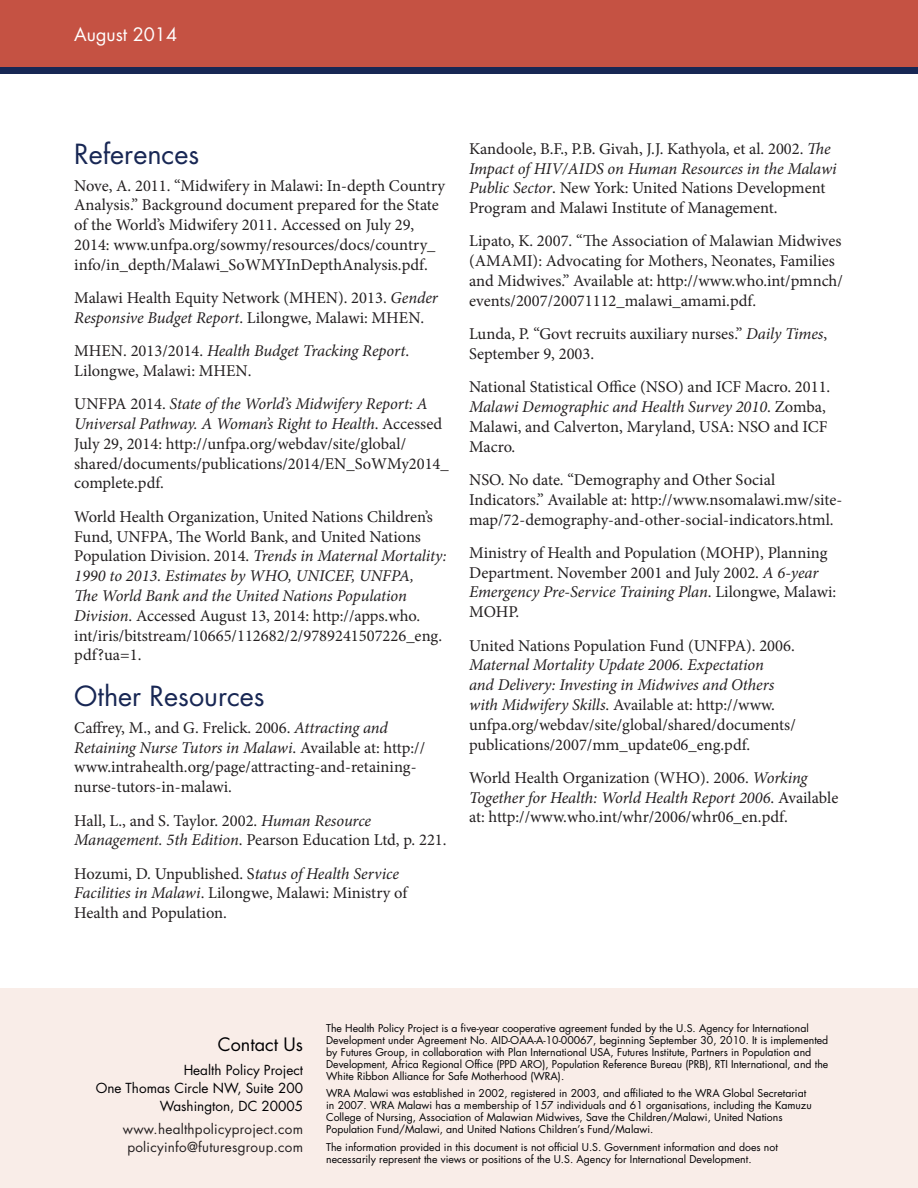
<style>
.page{position:relative;width:918px;height:1188px;background:#fff}
.page>*{position:absolute;margin:0;border:0;box-sizing:border-box;transform-origin:0 0}
.Heading_1{font:27px "Futura Std";color:#182754}
.t1{font:18px "Futura Std";color:#fff}
.Contact_Heading{font:18px "Futura Std";color:#000002}
.Body{font:16.5px/19.8px "Minion Pro";color:#231f20}
.t2{font:15px "Futura Std";color:#231f20}
.Contact_Body{font:13.5px/18px "Futura Std";color:#000002;text-align:right}
.t3{font:13.5px "Futura Std";letter-spacing:.02em;color:#231f20}
.Fine_Print{font:10.5px/12px "Futura Std";color:#000002}
.s1{font-style:italic}
</style>
<div class="page">
<div style="left:0;top:0;width:918px;height:68px;background:#c55243"></div>
<div style="left:0;top:68px;width:918px;height:6px;background:#182754"></div>
<div style="left:0;top:988px;width:918px;height:200px;background:#f9ede8"></div>
<p class="t1" style="left:74px;top:23px;width:104px">August 2014</p>
<p class="Heading_1" style="left:74px;top:137px;width:127px">References</p>
<p class="Body" style="left:74px;top:175px;width:372px">Nove, A. 2011. “Midwifery in Malawi: In-depth Country Analysis.” Background document prepared for the State of the World’s Midwifery 2011. Accessed on July 29, 2014: www.unfpa.org/sowmy/resources/docs/country_ info/in_depth/Malawi_SoWMYInDepthAnalysis.pdf.</p>
<p class="Body" style="left:74px;top:288px;width:365px">Malawi Health Equity Network (MHEN). 2013. <span class="s1">Gender<br>Responsive Budget Report</span>. Lilongwe, Malawi: MHEN.</p>
<p class="Body" style="left:74px;top:341px;width:337px">MHEN. 2013/2014. <span class="s1">Health Budget Tracking Report</span>.<br>Lilongwe, Malawi: MHEN.</p>
<p class="Body" style="left:74px;top:394px;width:376px">UNFPA 2014. <span class="s1">State of the World’s Midwifery Report: A Universal Pathway. A Woman’s Right to Health</span>. Accessed July 29, 2014: http://unfpa.org/webdav/site/global/ shared/documents/publications/2014/EN_SoWMy2014_ complete.pdf.</p>
<p class="Body" style="left:74px;top:507px;width:374px">World Health Organization, United Nations Children’s Fund, UNFPA, The World Bank, and United Nations Population Division. 2014. <span class="s1">Trends in Maternal Mortality:<br>1990 to 2013. Estimates by WHO, UNICEF, UNFPA,<br>The World Bank and the United Nations Population Division</span>. Accessed August 13, 2014: http://apps.who. int/iris/bitstream/10665/112682/2/9789241507226_eng. pdf?ua=1.</p>
<p class="Heading_1" style="left:74px;top:679px;width:192px">Other Resources</p>
<p class="Body" style="left:74px;top:718px;width:352px">Caffrey, M., and G. Frelick. 2006. <span class="s1">Attracting and Retaining Nurse Tutors in Malawi</span>. Available at: http:// www.intrahealth.org/page/attracting-and-retaining&shy;nurse-tutors-in-malawi.</p>
<p class="Body" style="left:74px;top:810px;width:374px">Hall, L., and S. Taylor. 2002. <span class="s1">Human Resource<br>Management. 5th Edition</span>. Pearson Education Ltd, p. 221.</p>
<p class="Body" style="left:74px;top:864px;width:335px">Hozumi, D. Unpublished. S<span class="s1">tatus of Health Service<br>Facilities in Malawi</span>. Lilongwe, Malawi: Ministry of<br>Health and Population.</p>
<p class="Body" style="left:469px;top:139px;width:369px">Kandoole, B.F., P.B. Givah, J.J. Kathyola, et al. 2002. <span class="s1">The Impact of HIV/AIDS on Human Resources in the Malawi Public Sector</span>. New York: United Nations Development Program and Malawi Institute of Management.</p>
<p class="Body" style="left:469px;top:231px;width:375px">Lipato, K. 2007. “The Association of Malawian Midwives (AMAMI): Advocating for Mothers, Neonates, Families and Midwives.” Available at: http://www.who.int/pmnch/ events/2007/20071112_malawi_amami.pdf.</p>
<p class="Body" style="left:469px;top:324px;width:360px">Lunda, P. “Govt recruits auxiliary nurses.” <span class="s1">Daily Times</span>,<br>September 9, 2003.</p>
<p class="Body" style="left:469px;top:377px;width:363px">National Statistical Office (NSO) and ICF Macro. 2011.<br><span class="s1">Malawi Demographic and Health Survey 2010</span>. Zomba, Malawi, and Calverton, Maryland, USA: NSO and ICF Macro.</p>
<p class="Body" style="left:469px;top:470px;width:375px">NSO. No date. “Demography and Other Social<br>Indicators.” Available at: http://www.nsomalawi.mw/site&shy;map/72-demography-and-other-social-indicators.html.</p>
<p class="Body" style="left:469px;top:543px;width:369px">Ministry of Health and Population (MOHP), Planning Department. November 2001 and July 2002. <span class="s1">A 6-year Emergency Pre-Service Training Plan</span>. Lilongwe, Malawi:<br>MOHP.</p>
<p class="Body" style="left:469px;top:635px;width:328px">United Nations Population Fund (UNFPA). 2006.<br><span class="s1">Maternal Mortality Update 2006. Expectation<br>and Delivery: Investing in Midwives and Others with Midwifery Skills</span>. Available at: http://www. unfpa.org/webdav/site/global/shared/documents/ publications/2007/mm_update06_eng.pdf.</p>
<p class="Body" style="left:469px;top:768px;width:371px">World Health Organization (WHO). 2006. <span class="s1">Working<br>Together for Health: World Health Report 2006</span>. Available at: http://www.who.int/whr/2006/whr06_en.pdf.</p>
<p class="Contact_Heading" style="left:218px;top:1033px;width:87px">Contact Us</p>
<p class="Contact_Body" style="left:96px;top:1061px;width:209px">Health Policy Project<br>One Thomas Circle NW, Suite 200<br>Washington, DC 20005</p>
<p class="t3" style="left:123px;top:1121px;width:182px">www.healthpolicyproject.com</p>
<p class="t3" style="left:127px;top:1139px;width:177px">policyinfo@futuresgroup.com</p>
<p class="Fine_Print" style="left:326px;top:1022px;width:504px">The Health Policy Project is a five-year cooperative agreement funded by the U.S. Agency for International Development under Agreement No. AID-OAA-A-10-00067, beginning September 30, 2010. It is implemented by Futures Group, in collaboration with Plan International USA, Futures Institute, Partners in Population and Development, Africa Regional Office (PPD ARO), Population Reference Bureau (PRB), RTI International, and the White Ribbon Alliance for Safe Motherhood (WRA).</p>
<p class="Fine_Print" style="left:326px;top:1088px;width:487px">WRA Malawi was established in 2002, registered in 2003, and affiliated to the WRA Global Secretariat in 2007. WRA Malawi has a membership of 157 individuals and 61 organisations, including the Kamuzu College of Nursing, Association of Malawian Midwives, Save the Children/Malawi, United Nations Population Fund/Malawi, and United Nations Children’s Fund/Malawi.</p>
<p class="Fine_Print" style="left:326px;top:1141px;width:453px">The information provided in this document is not official U.S. Government information and does not necessarily represent the views or positions of the U.S. Agency for International Development.</p>
<p class="t2" style="left:454px;top:1146px;width:11px">6</p>
</div>
